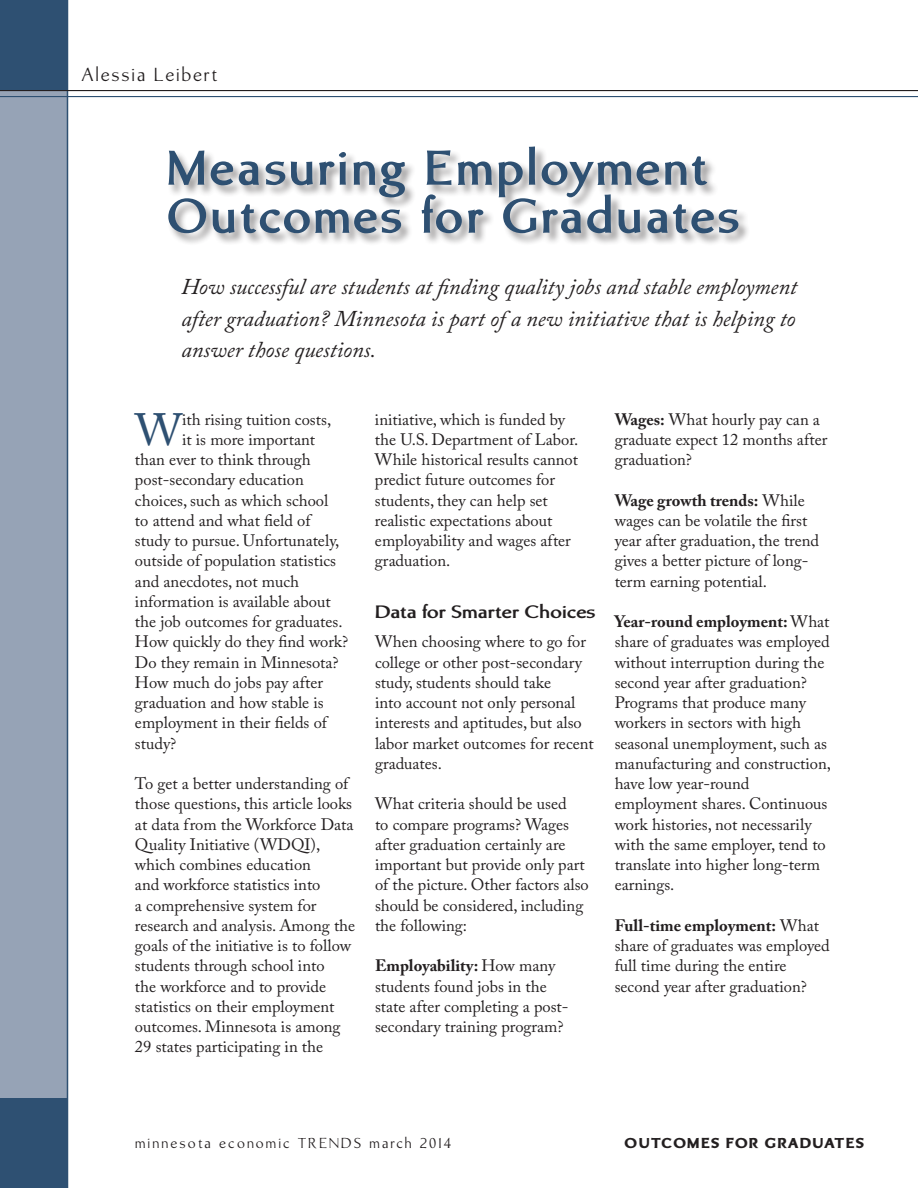
<style>
.page{position:relative;width:918px;height:1188px;background:#fff}
.page>*{position:absolute;margin:0;border:0;box-sizing:border-box;transform-origin:0 0}
.t1{font:700 51px/48px "Brinar";letter-spacing:.04em;color:#2e5072}
.t2{font:45px "Adobe Caslon Pro";color:#2e5072}
.t3{font:italic 22.5px/31.5px "Adobe Caslon Pro";color:#231f20}
.t4{font:19.5px "Brinar";letter-spacing:.1em;color:#231f20}
.t5{font:700 18.9px "Brinar";letter-spacing:-.005em;color:#231f20;scale:1.11 1}
.t6{font:16.5px/20.2px "Adobe Caslon Pro";color:#231f20}
.t7{font:15px "Brinar";letter-spacing:.15em;color:#231f20}
.t8{font:900 15px "Brinar";letter-spacing:.1em;color:#231f20}
.s1{font-weight:700}
</style>
<div class="page">
<div style="left:0;top:90px;width:68px;height:1008px;background:#96a3b6"></div>
<div style="left:0;top:0;width:68px;height:90px;background:#2e5072"></div>
<hr style="left:67px;top:0;width:1px;height:1188px;background:#2e5072">
<hr style="left:0;top:90px;width:918px;height:1px;background:#231f20">
<hr style="left:0;top:96px;width:918px;height:1px;background:#2e5072">
<div style="left:0;top:1098px;width:68px;height:90px;background:#2e5072"></div>
<div style="left:168px;top:147px;width:583px;height:99px;background:#231f20;opacity:.45"></div>
<p class="t4" style="left:81px;top:64px;width:138px">Alessia Leibert</p>
<h1 class="t1" style="left:166px;top:145px;width:574px">Measuring Employment<br>Outcomes for Graduates</h1>
<p class="t3" style="left:182px;top:270px;width:617px">How successful are students at fnding quality jobs and stable employment after graduation? Minnesota is part ofa new initiative that is helping to</p>
<p class="t3" style="left:182px;top:333px;width:196px">answer those questions.</p>
<h2 class="t2" style="left:135px;top:403px;width:49px">W</h2>
<p class="t6" style="left:182px;top:409px;width:151px">ith rising tuition costs,</p>
<p class="t6" style="left:182px;top:429px;width:135px">it is more important</p>
<p class="t6" style="left:135px;top:449px;width:177px">than ever to think through</p>
<p class="t6" style="left:135px;top:470px;width:170px">post-secondary education</p>
<p class="t6" style="left:135px;top:490px;width:195px">choices, such as which school</p>
<p class="t6" style="left:135px;top:510px;width:179px">to attend and what feld of</p>
<p class="t6" style="left:135px;top:530px;width:206px">study to pursue. Unfortunately,</p>
<p class="t6" style="left:135px;top:551px;width:203px">outside of population statistics</p>
<p class="t6" style="left:135px;top:571px;width:166px">and anecdotes, not much</p>
<p class="t6" style="left:135px;top:591px;width:197px">information is available about</p>
<p class="t6" style="left:135px;top:611px;width:209px">the job outcomes for graduates.</p>
<p class="t6" style="left:135px;top:632px;width:215px">How quickly do they fnd work?</p>
<p class="t6" style="left:135px;top:652px;width:205px">Do they remain in Minnesota?</p>
<p class="t6" style="left:135px;top:672px;width:190px">How much do jobs pay after</p>
<p class="t6" style="left:135px;top:692px;width:190px">graduation and how stable is</p>
<p class="t6" style="left:135px;top:713px;width:195px">employment in their felds of</p>
<p class="t6" style="left:135px;top:733px;width:43px">study?</p>
<p class="t6" style="left:135px;top:773px;width:222px">To get a better understanding of those questions, this article looks at data from the Workforce Data<br>Quality Initiative (WDQI), which combines education<br>and workforce statistics into<br>a comprehensive system for research and analysis. Among the goals of the initiative is to follow students through school into<br>the workforce and to provide statistics on their employment outcomes. Minnesota is among<br>29 states participating in the</p>
<p class="t6" style="left:375px;top:409px;width:205px">initiative, which is funded by the U.S. Department of Labor.<br>While historical results cannot predict future outcomes for students, they can help set realistic expectations about employability and wages after graduation.</p>
<h2 class="t5" style="left:375px;top:602px;width:200px">Data for Smarter Choices</h2>
<p class="t6" style="left:375px;top:632px;width:220px">When choosing where to go for college or other post-secondary study, students should take<br>into account not only personal interests and aptitudes, but also labor market outcomes for recent graduates.</p>
<p class="t6" style="left:375px;top:794px;width:215px">What criteria should be used<br>to compare programs? Wages after graduation certainly are important but provide only part of the picture. Other factors also should be considered, including the following:</p>
<p class="t6" style="left:375px;top:956px;width:195px"><span class="s1">Employability:</span> How many students found jobs in the state after completing a post&shy;secondary training program?</p>
<p class="t6" style="left:615px;top:409px;width:214px"><span class="s1">Wages:</span> What hourly pay can a graduate expect 12 months after graduation?</p>
<p class="t6" style="left:615px;top:490px;width:206px"><span class="s1">Wage growth trends:</span> While wages can be volatile the frst year after graduation, the trend gives a better picture of long&shy;term earning potential.</p>
<p class="t6" style="left:615px;top:611px;width:218px"><span class="s1">Year-round employment:</span> What share of graduates was employed without interruption during the second year after graduation?<br>Programs that produce many workers in sectors with high seasonal unemployment, such as manufacturing and construction, have low year-round employment shares. Continuous work histories, not necessarily with the same employer, tend to translate into higher long-term earnings.</p>
<p class="t6" style="left:615px;top:915px;width:217px"><span class="s1">Full-time employment:</span> What share of graduates was employed full time during the entire second year after graduation?</p>
<p class="t7" style="left:135px;top:1134px;width:318px">minnesota economic TRENDS march 2014</p>
<p class="t8" style="left:625px;top:1134px;width:241px">OUTCOMES FOR GRADUATES</p>
</div>
